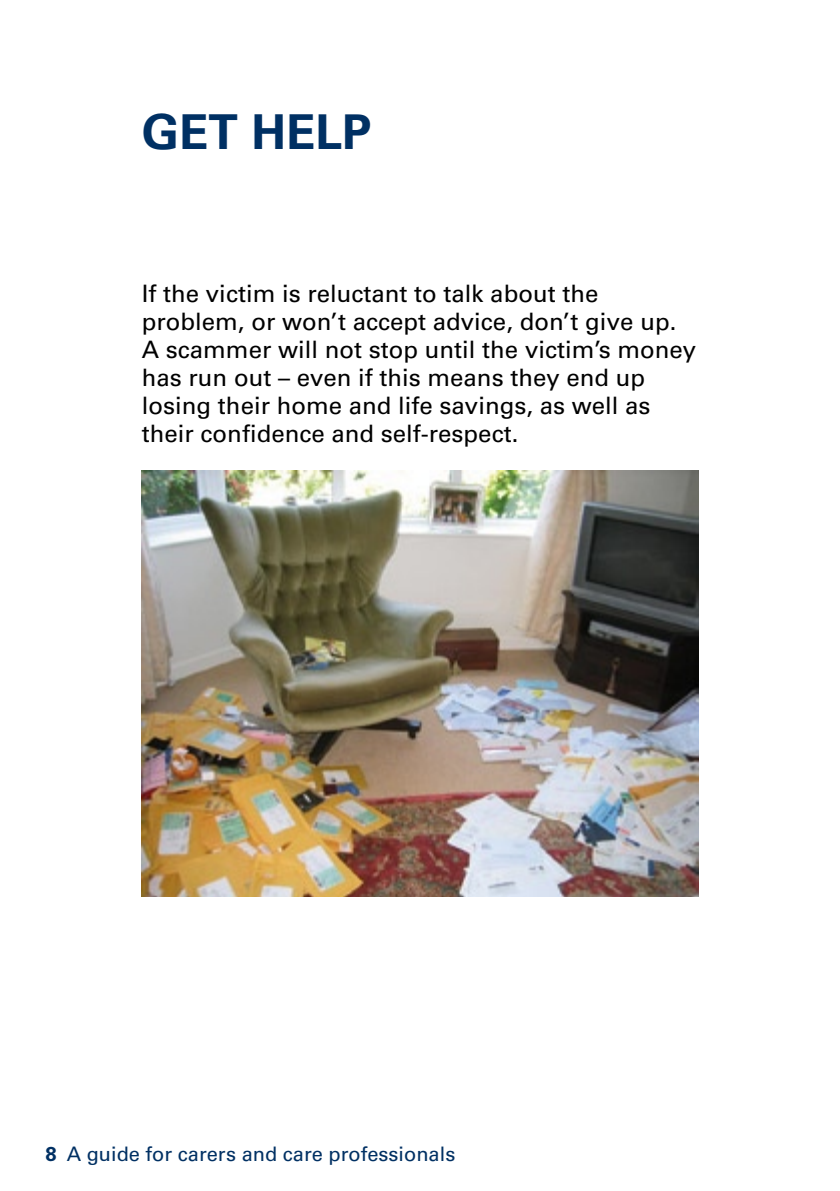
<style>
.page{position:relative;width:840px;height:1191px;background:#fff}
.page>*{position:absolute;margin:0;border:0;box-sizing:border-box;transform-origin:0 0}
.t1{font:700 48px "Univers";color:#003063}
.t2{font:24px/28px "Univers";color:#000}
.t3{font:20px "Univers";color:#003063}
</style>
<div class="page">
<img style="left:142px;top:471px;width:555px;height:425px">
<h1 class="t1" style="left:142px;top:104px;width:231px">GET HELP</h1>
<p class="t2" style="left:142px;top:279px;width:555px">If the victim is reluctant to talk about the problem, or won’t accept advice, don’t give up.<br>A scammer will not stop until the victim’s money has run out – even if this means they end up losing their home and life savings, as well as their confidence and self-respect.</p>
<p class="t3" style="left:67px;top:1141px;width:390px">A guide for carers and care professionals</p>
</div>
